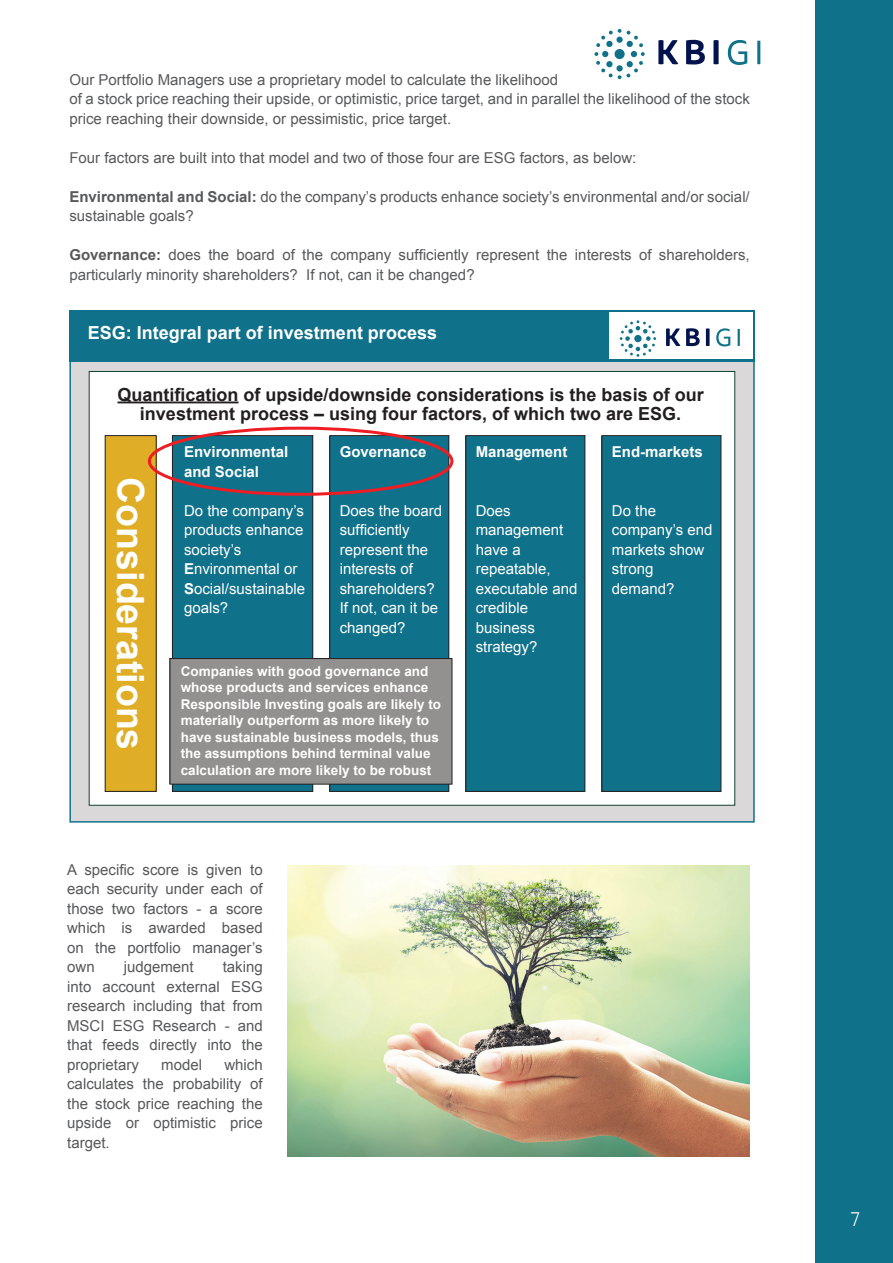
<style>
.page{position:relative;width:893px;height:1263px;background:#fff}
.page>*{position:absolute;margin:0;border:0;box-sizing:border-box;transform-origin:0 0}
.t1{font:700 37.5px "Arial";color:#fff}
.t2{font:300 18.75px "TF Forever";color:#fff}
.t3{font:700 18px/19.5px "Arial";color:#231f20;text-align:center}
.t4{font:700 18px "Arial";color:#fff}
.t5{font:15px/19.5px "Arial";color:#57585a}
.t6{font:15px/19.5px "Arial";color:#fff}
.t7{font:700 15px/19.5px "Arial";color:#fff}
.t8{font:700 13.5px/16.5px "Arial";color:#fff}
.s1{font-weight:700}
</style>
<div class="page">
<div style="left:815px;top:0;width:78px;height:1263px;background:#10718a"></div>
<svg style="left:658px;top:40px;width:20px;height:24px"></svg>
<svg style="left:686px;top:40px;width:19px;height:24px"></svg>
<svg style="left:713px;top:40px;width:6px;height:24px"></svg>
<svg style="left:728px;top:40px;width:19px;height:25px"></svg>
<svg style="left:757px;top:41px;width:3px;height:23px"></svg>
<svg style="left:594px;top:29px;width:51px;height:50px"></svg>
<img style="left:288px;top:865px;width:462px;height:291px">
<div style="left:69px;top:321px;width:686px;height:502px;background:#dad8d8;border:2px solid #10718a"></div>
<div style="left:69px;top:310px;width:686px;height:52px;background:#10718a"></div>
<div style="left:89px;top:371px;width:646px;height:435px;background:#fff;border:1px solid #104331"></div>
<div style="left:609px;top:313px;width:143px;height:46px;background:#fff"></div>
<svg style="left:666px;top:328px;width:14px;height:18px"></svg>
<svg style="left:686px;top:328px;width:14px;height:18px"></svg>
<svg style="left:706px;top:328px;width:4px;height:18px"></svg>
<svg style="left:716px;top:328px;width:14px;height:18px"></svg>
<svg style="left:738px;top:329px;width:2px;height:17px"></svg>
<svg style="left:620px;top:320px;width:36px;height:37px"></svg>
<div style="left:172px;top:436px;width:141px;height:355px;background:#10718a"></div>
<div style="left:172px;top:435px;width:141px;height:357px;border:1px solid #231f20"></div>
<div style="left:105px;top:436px;width:51px;height:355px;background:#dfae26"></div>
<div style="left:105px;top:435px;width:52px;height:357px;border:1px solid #231f20"></div>
<div style="left:330px;top:436px;width:119px;height:355px;background:#10718a"></div>
<div style="left:329px;top:435px;width:120px;height:357px;border:1px solid #231f20"></div>
<div style="left:466px;top:436px;width:119px;height:355px;background:#10718a"></div>
<div style="left:465px;top:435px;width:120px;height:357px;border:1px solid #231f20"></div>
<div style="left:602px;top:436px;width:119px;height:355px;background:#10718a"></div>
<div style="left:601px;top:435px;width:120px;height:357px;border:1px solid #231f20"></div>
<hr style="left:118px;top:401px;width:121px;height:2px;background:#231f20">
<div style="left:170px;top:658px;width:282px;height:126px;background:#939190"></div>
<div style="left:170px;top:658px;width:282px;height:126px;border:1px solid #231f20"></div>
<div style="left:148px;top:427px;width:305px;height:69px;border:3px solid #ee1d23;border-radius:50%"></div>
<p class="t5" style="left:69px;top:70px;width:682px">Our Portfolio Managers use a proprietary model to calculate the likelihood<br>of a stock price reaching their upside, or optimistic, price target, and in parallel the likelihood of the stock price reaching their downside, or pessimistic, price target.</p>
<p class="t5" style="left:69px;top:148px;width:568px">Four factors are built into that model and two of those four are ESG factors, as below:</p>
<p class="t5" style="left:69px;top:187px;width:682px"><span class="s1">Environmental and Social:</span> do the company’s products enhance society’s environmental and/or social/ sustainable goals?</p>
<p class="t5" style="left:69px;top:245px;width:682px"><span class="s1">Governance:</span> does the board of the company sufficiently represent the interests of shareholders, particularly minority shareholders? If not, can it be changed?</p>
<p class="t4" style="left:88px;top:321px;width:351px">ESG: Integral part of investment process</p>
<p class="t3" style="left:118px;top:385px;width:588px">Quantification of upside/downside considerations is the basis of our investment process – using four factors, of which two are ESG.</p>
<h1 class="t1" style="left:155px;top:477px;width:274px;rotate:90deg">Considerations</h1>
<p class="t7" style="left:184px;top:443px;width:106px">Environmental and Social</p>
<p class="t6" style="left:184px;top:501px;width:122px">Do the company’s products enhance society’s<br><span class="s1">E</span>nvironmental or<br><span class="s1">S</span>ocial/sustainable goals?</p>
<p class="t7" style="left:340px;top:443px;width:88px">Governance</p>
<p class="t6" style="left:340px;top:501px;width:104px">Does the board sufficiently represent the interests of shareholders?<br>If not, can it be changed?</p>
<p class="t8" style="left:181px;top:663px;width:262px">Companies with good governance and whose products and services enhance Responsible Investing goals are likely to materially outperform as more likely to have sustainable business models, thus the assumptions behind terminal value calculation are more likely to be robust</p>
<p class="t5" style="left:67px;top:860px;width:197px;text-align:justify">A specific score is given to each security under each of those two factors - a score which is awarded based on the portfolio manager’s own</p>
<p class="t5" style="left:67px;top:957px;width:197px;text-align:justify;text-indent:156px">taking into account external ESG research including that from MSCI ESG Research - and that feeds directly into the proprietary</p>
<p class="t5" style="left:124px;top:957px;width:72px">judgement</p>
<p class="t5" style="left:67px;top:1055px;width:197px;text-align:justify;text-indent:157px">which calculates the probability of the stock price reaching the upside or optimistic price target.</p>
<p class="t5" style="left:161px;top:1055px;width:42px">model</p>
<p class="t7" style="left:476px;top:443px;width:93px">Management</p>
<p class="t6" style="left:476px;top:501px;width:103px">Does management have a repeatable, executable and credible business strategy?</p>
<p class="t7" style="left:612px;top:443px;width:92px">End-markets</p>
<p class="t6" style="left:612px;top:501px;width:102px">Do the company’s end markets show strong demand?</p>
<p class="t2" style="left:850px;top:1209px;width:13px">7</p>
</div>
